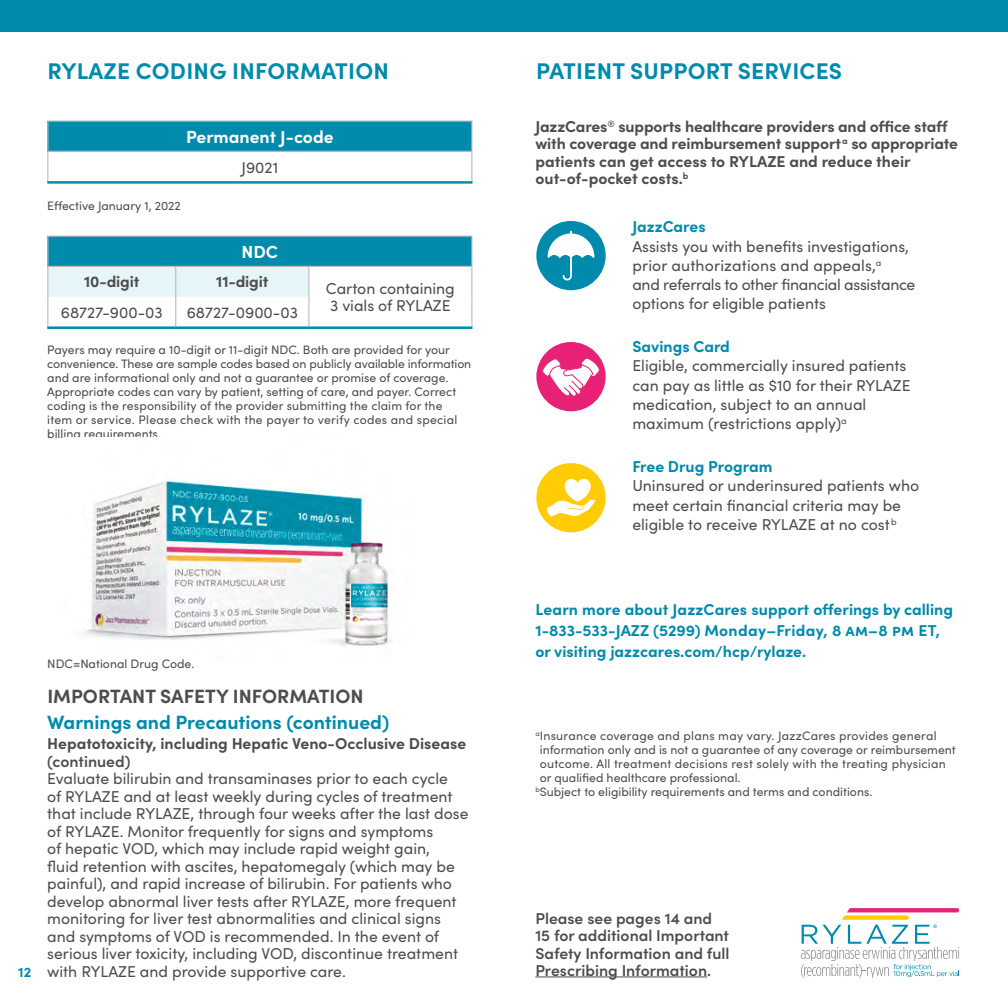
<style>
.page{position:relative;width:1008px;height:1008px;background:#fff}
.page>*{position:absolute;margin:0;border:0;box-sizing:border-box;transform-origin:0 0}
.t1{font:700 22.75px "Sofia Pro";letter-spacing:.01em;color:#008aac}
.t2{font:700 19.25px "Sofia Pro";color:#008aac}
.t3{font:700 19.25px "Sofia Pro";color:#4d4d4f}
.t4{font:700 17.5px "Sofia Pro";color:#fff}
.t5{font:15.75px/17.5px "Sofia Pro";color:#4d4d4f}
.t6{font:700 15.75px/17.5px "Sofia Pro";letter-spacing:-.01em;color:#4d4d4f}
.t7{font:700 15.75px/21px "Sofia Pro";color:#008aac}
.t8{font:600 15.75px/17.5px "Sofia Pro";color:#4d4d4f}
.t9{font:700 14px "Sofia Pro";color:#008aac}
.t10{font:12.25px/14px "Sofia Pro";color:#4d4d4f}
.t11{font:12.25px "Sofia Pro";letter-spacing:.02em;color:#4d4d4f}
</style>
<div class="page">
<svg style="left:801px;top:908px;width:159px;height:70px"></svg>
<div style="left:0;top:0;width:1008px;height:32px;background:#008aac"></div>
<div style="left:48px;top:236px;width:424px;height:30px;background:#008aac"></div>
<hr style="left:47px;top:236px;width:129px;height:1px;background:#bcbec0">
<hr style="left:176px;top:236px;width:133px;height:1px;background:#bcbec0">
<hr style="left:309px;top:236px;width:164px;height:1px;background:#bcbec0">
<hr style="left:471px;top:237px;width:2px;height:29px;background:#bcbec0">
<hr style="left:309px;top:266px;width:164px;height:1px;background:#bcbec0">
<hr style="left:308px;top:267px;width:2px;height:30px;background:#bcbec0">
<hr style="left:471px;top:267px;width:2px;height:30px;background:#bcbec0">
<svg style="left:47px;top:237px;width:262px;height:89px"></svg>
<hr style="left:308px;top:297px;width:2px;height:29px;background:#bcbec0">
<hr style="left:471px;top:297px;width:2px;height:29px;background:#bcbec0">
<hr style="left:309px;top:326px;width:164px;height:3px;background:#008aac">
<hr style="left:47px;top:326px;width:129px;height:3px;background:#008aac">
<hr style="left:176px;top:326px;width:133px;height:3px;background:#008aac">
<div style="left:48px;top:121px;width:424px;height:30px;background:#008aac"></div>
<hr style="left:47px;top:120px;width:425px;height:2px;background:#bcbec0">
<hr style="left:471px;top:122px;width:2px;height:29px;background:#bcbec0">
<svg style="left:47px;top:122px;width:1px;height:59px"></svg>
<hr style="left:471px;top:152px;width:2px;height:29px;background:#bcbec0">
<hr style="left:47px;top:151px;width:425px;height:1px;background:#bcbec0">
<hr style="left:47px;top:181px;width:425px;height:3px;background:#008aac">
<div style="left:536px;top:221px;width:70px;height:69px;background:#008aac;border-radius:50%"></div>
<svg style="left:548px;top:231px;width:46px;height:50px"></svg>
<div style="left:536px;top:463px;width:70px;height:69px;background:#ffcc06;border-radius:50%"></div>
<svg style="left:547px;top:478px;width:48px;height:39px"></svg>
<div style="left:536px;top:342px;width:70px;height:69px;background:#e72276;border-radius:50%"></div>
<svg style="left:540px;top:357px;width:60px;height:41px"></svg>
<hr style="left:535px;top:976px;width:172px;height:1px;background:#4d4d4f">
<img style="left:83px;top:478px;width:311px;height:168px">
<h1 class="t1" style="left:47px;top:54px;width:343px">RYLAZE CODING INFORMATION</h1>
<p class="t4" style="left:186px;top:123px;width:149px">Permanent J-code</p>
<p class="t5" style="left:242px;top:157px;width:38px">J9021</p>
<p class="t10" style="left:47px;top:198px;width:135px">Effective January 1, 2022</p>
<p class="t4" style="left:242px;top:238px;width:38px">NDC</p>
<p class="t6" style="left:84px;top:272px;width:57px">10-digit</p>
<p class="t6" style="left:216px;top:272px;width:54px">11-digit</p>
<p class="t5" style="left:326px;top:279px;width:130px">Carton containing<br>3 vials of RYLAZE</p>
<p class="t5" style="left:61px;top:303px;width:104px">68727-900-03</p>
<p class="t5" style="left:187px;top:303px;width:113px">68727-0900-03</p>
<p class="t10" style="left:47px;top:342px;width:426px">Payers may require a 10-digit or 11-digit NDC. Both are provided for your convenience. These are sample codes based on publicly available information and are informational only and not a guarantee or promise of coverage.<br>Appropriate codes can vary by patient, setting of care, and payer. Correct coding is the responsibility of the provider submitting the claim for the<br>item or service. Please check with the payer to verify codes and special billing requirements.</p>
<p class="t9" style="left:18px;top:961px;width:15px">12</p>
<p class="t10" style="left:47px;top:657px;width:149px">NDC=National Drug Code.</p>
<p class="t3" style="left:47px;top:681px;width:318px">IMPORTANT SAFETY INFORMATION</p>
<p class="t2" style="left:47px;top:708px;width:343px">Warnings and Precautions (continued)</p>
<p class="t6" style="left:47px;top:734px;width:421px">Hepatotoxicity, including Hepatic Veno-Occlusive Disease</p>
<p class="t8" style="left:47px;top:751px;width:85px">(continued)</p>
<p class="t5" style="left:47px;top:769px;width:423px">Evaluate bilirubin and transaminases prior to each cycle<br>of RYLAZE and at least weekly during cycles of treatment that include RYLAZE, through four weeks after the last dose of RYLAZE. Monitor frequently for signs and symptoms<br>of hepatic VOD, which may include rapid weight gain,<br>fluid retention with ascites, hepatomegaly (which may be painful), and rapid increase of bilirubin. For patients who develop abnormal liver tests after RYLAZE, more frequent monitoring for liver test abnormalities and clinical signs and symptoms of VOD is recommended. In the event of serious liver toxicity, including VOD, discontinue treatment with RYLAZE and provide supportive care.</p>
<h1 class="t1" style="left:536px;top:54px;width:308px">PATIENT SUPPORT SERVICES</h1>
<p class="t6" style="left:535px;top:116px;width:424px">JazzCares<sup>®</sup> supports healthcare providers and office staff with coverage and reimbursement support <sup>a</sup> so appropriate patients can get access to RYLAZE and reduce their out-of-pocket costs.<sup>b</sup></p>
<p class="t7" style="left:632px;top:215px;width:75px">JazzCares</p>
<p class="t5" style="left:632px;top:236px;width:285px;line-height:19.2px">Assists you with benefits investigations, prior authorizations and appeals,<sup>a<br></sup>and referrals to other financial assistance options for eligible patients</p>
<p class="t7" style="left:632px;top:335px;width:99px">Savings Card</p>
<p class="t5" style="left:632px;top:355px;width:280px;line-height:19.2px">Eligible, commercially insured patients can pay as little as $10 for their RYLAZE medication, subject to an annual maximum (restrictions apply)<sup>a</sup></p>
<p class="t7" style="left:632px;top:455px;width:142px">Free Drug Program</p>
<p class="t5" style="left:632px;top:475px;width:288px;line-height:19.2px">Uninsured or underinsured patients who meet certain financial criteria may be eligible to receive RYLAZE at no cost <sup>b</sup></p>
<p class="t7" style="left:536px;top:597px;width:419px">Learn more about JazzCares support offerings by calling<br>1-833-533-JAZZ (5299) Monday–Friday, 8 am–8 pm ET, or visiting jazzcares.com/hcp/rylaze.</p>
<p class="t11" style="left:536px;top:727px;width:403px"><sup>a</sup>Insurance coverage and plans may vary. JazzCares provides general</p>
<p class="t10" style="left:540px;top:742px;width:417px">information only and is not a guarantee of any coverage or reimbursement</p>
<p class="t11" style="left:540px;top:755px;width:408px">outcome. All treatment decisions rest solely with the treating physician</p>
<p class="t10" style="left:540px;top:770px;width:202px">or qualified healthcare professional.</p>
<p class="t10" style="left:536px;top:784px;width:338px"><sup>b</sup>Subject to eligibility requirements and terms and conditions.</p>
<p class="t8" style="left:535px;top:908px;width:196px">Please see pages 14 and<br>15 for additional Important<br>Safety Information and full<br>Prescribing Information.</p>
</div>
